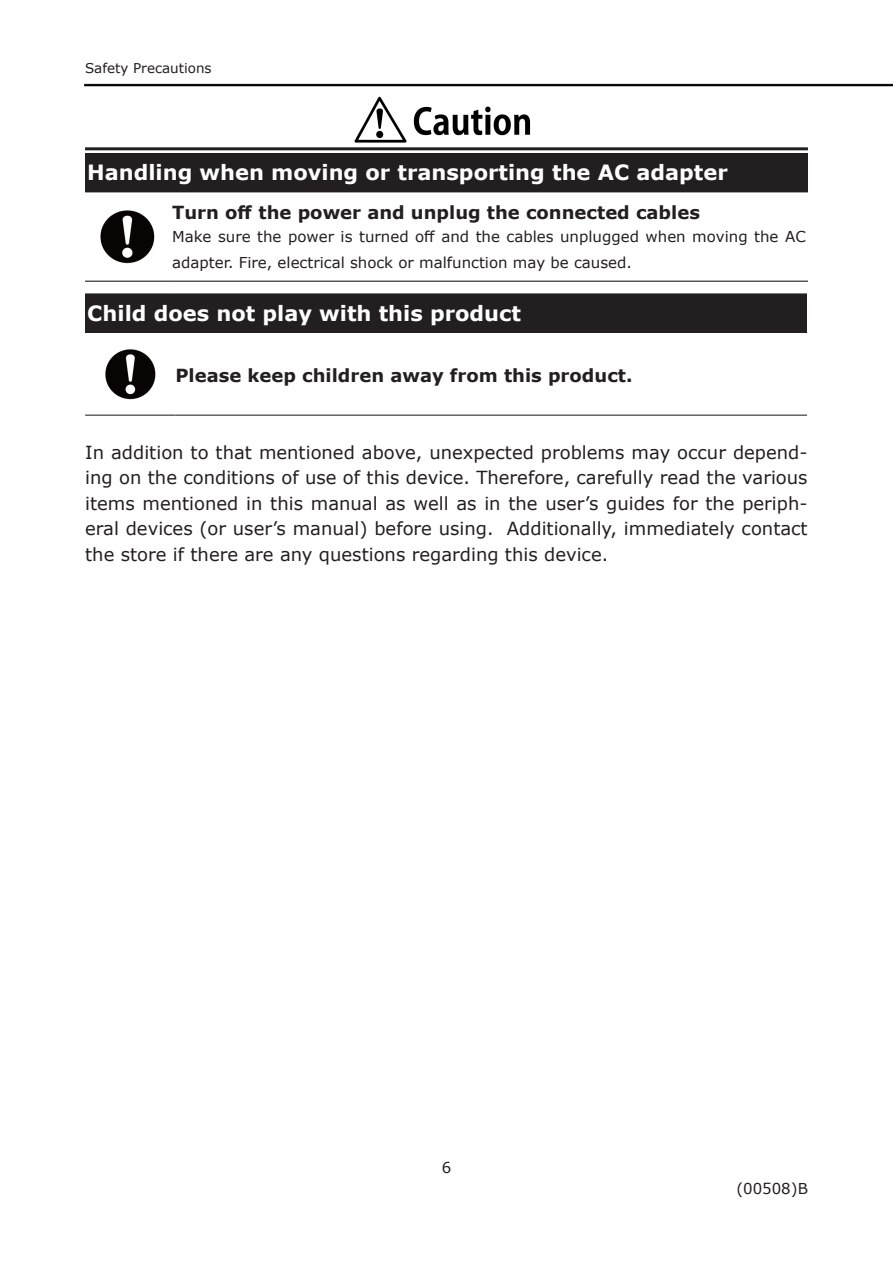
<style>
.page{position:relative;width:893px;height:1263px;background:#fff}
.page>*{position:absolute;margin:0;border:0;box-sizing:border-box;transform-origin:0 0}
.基本段落_ENG_白抜き{font:700 21px "Verdana";color:#fff}
.基本段落_ENG{font:18px/25.5px "Verdana";color:#231f20;text-align:justify}
.基本段落_ENG-2{font:700 18px "Verdana";color:#231f20}
.基本段落_ENG-3{font:15px/25.5px "Verdana";color:#231f20}
.基本段落_ENG-4{font:13.5px "Verdana";color:#231f20}
</style>
<div class="page">
<div style="left:85px;top:154px;width:723px;height:38px;background:#231f20"></div>
<hr style="left:85px;top:153px;width:85px;height:1px;background:#231f20">
<hr style="left:170px;top:153px;width:638px;height:1px;background:#231f20">
<hr style="left:85px;top:281px;width:85px;height:1px;background:#231f20">
<hr style="left:170px;top:281px;width:638px;height:1px;background:#231f20">
<img style="left:100px;top:210px;width:55px;height:54px">
<hr style="left:85px;top:147px;width:723px;height:3px;background:#231f20">
<img style="left:354px;top:96px;width:177px;height:47px">
<div style="left:85px;top:294px;width:722px;height:38px;background:#231f20"></div>
<hr style="left:85px;top:293px;width:90px;height:1px;background:#231f20">
<hr style="left:175px;top:293px;width:632px;height:1px;background:#231f20">
<hr style="left:85px;top:332px;width:90px;height:1px;background:#231f20">
<hr style="left:175px;top:332px;width:632px;height:1px;background:#231f20">
<hr style="left:85px;top:415px;width:90px;height:1px;background:#231f20">
<hr style="left:175px;top:415px;width:632px;height:1px;background:#231f20">
<img style="left:105px;top:349px;width:51px;height:50px">
<img style="left:84px;top:83px;width:809px;height:4px">
<p class="基本段落_ENG-4" style="left:85px;top:59px;width:128px">Safety Precautions</p>
<p class="基本段落_ENG_白抜き" style="left:87px;top:158px;width:642px">Handling when moving or transporting the AC adapter</p>
<p class="基本段落_ENG-2" style="left:172px;top:200px;width:529px">Turn off the power and unplug the connected cables</p>
<p class="基本段落_ENG-3" style="left:172px;top:224px;width:635px">Make sure the power is turned off and the cables unplugged when moving the AC adapter. Fire, electrical shock or malfunction may be caused.</p>
<p class="基本段落_ENG_白抜き" style="left:87px;top:298px;width:435px">Child does not play with this product</p>
<p class="基本段落_ENG-2" style="left:175px;top:363px;width:459px">Please keep children away from this product.</p>
<p class="基本段落_ENG" style="left:85px;top:439px;width:724px">In addition to that mentioned above, unexpected problems may occur depend&shy;ing on the conditions of use of this device. Therefore, carefully read the various items mentioned in this manual as well as in the user’s guides for the periph&shy;eral devices (or user’s manual) before using. Additionally, immediately contact the store if there are any questions regarding this device.</p>
<p class="基本段落_ENG-3" style="left:442px;top:1154px;width:11px">6</p>
<p class="基本段落_ENG-3" style="left:736px;top:1176px;width:73px">(00508)B</p>
</div>
